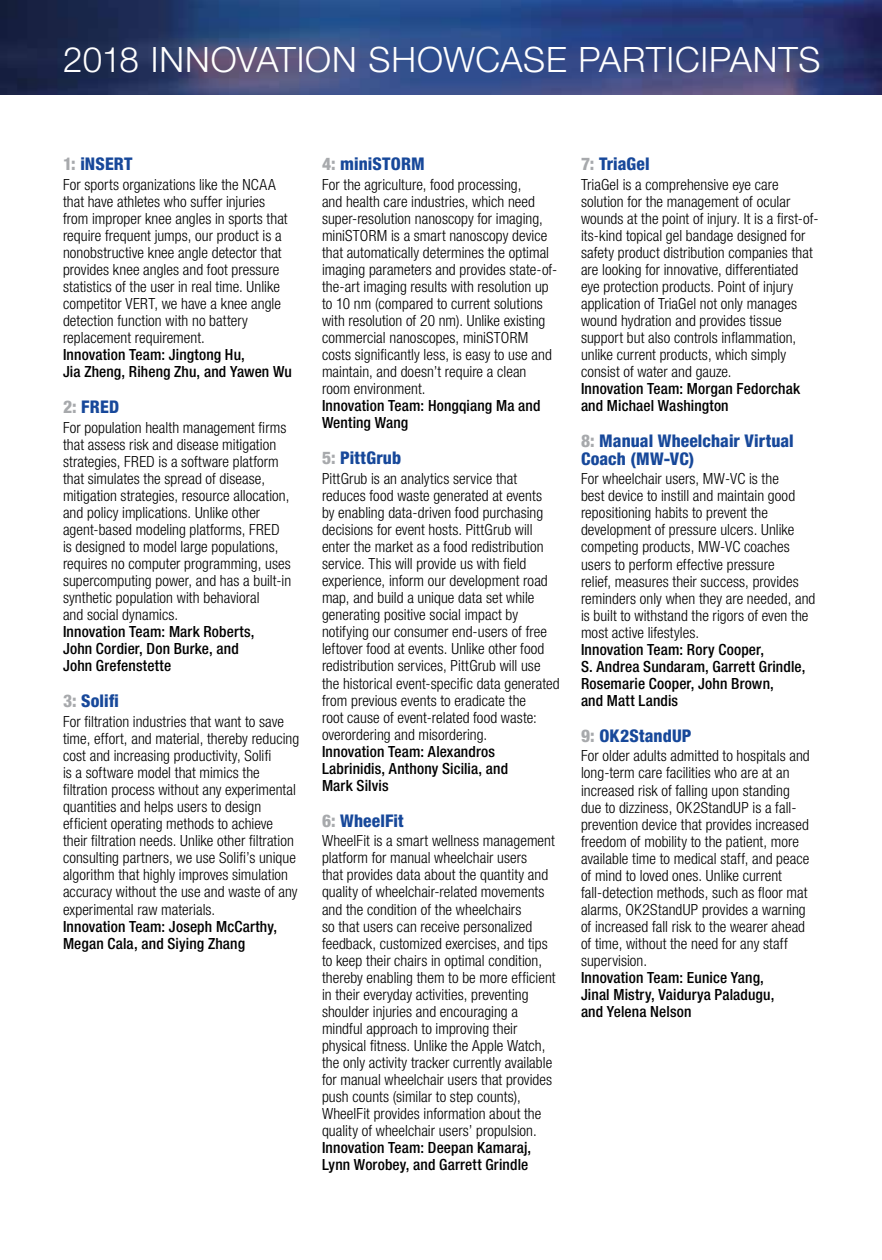
<style>
.page{position:relative;width:882px;height:1260px;background:#fff}
.page>*{position:absolute;margin:0;border:0;box-sizing:border-box;transform-origin:0 0}
.t1{font:300 35px "Helvetica Neue LT Pro";letter-spacing:.02em;color:#fff}
.t2{font:800 condensed 17.5px/17.5px "Helvetica Neue LT Pro";letter-spacing:.005em;color:#17489a}
.t3{font:300 condensed 15.4px/17.2px "Helvetica Neue LT Pro";letter-spacing:.005em;color:#000}
.t4{font:500 condensed 15.4px/17.2px "Helvetica Neue LT Pro";letter-spacing:.01em;color:#000}
.s1{color:#a7a9ac}
</style>
<div class="page">
<img style="left:0;top:0;width:882px;height:94px">
<h1 class="t1" style="left:63px;top:38px;width:759px">2018 INNOVATION SHOWCASE PARTICIPANTS</h1>
<p class="t2" style="left:63px;top:155px;width:71px"><span class="s1">1:</span> iNSERT</p>
<p class="t3" style="left:63px;top:175px;width:226px">For sports organizations like the NCAA that have athletes who suffer injuries from improper knee angles in sports that require frequent jumps, our product is a nonobstructive knee angle detector that provides knee angles and foot pressure statistics of the user in real time. Unlike competitor VERT, we have a knee angle detection function with no battery replacement requirement.</p>
<p class="t4" style="left:63px;top:346px;width:230px">Innovation Team: Jingtong Hu,<br>Jia Zheng, Riheng Zhu, and Yawen Wu</p>
<p class="t2" style="left:63px;top:398px;width:58px"><span class="s1">2:</span> FRED</p>
<p class="t3" style="left:63px;top:418px;width:230px">For population health management firms that assess risk and disease mitigation strategies, FRED is a software platform that simulates the spread of disease, mitigation strategies, resource allocation, and policy implications. Unlike other agent-based modeling platforms, FRED is designed to model large populations, requires no computer programming, uses supercomputing power, and has a built-in synthetic population with behavioral<br>and social dynamics.</p>
<p class="t4" style="left:63px;top:623px;width:193px">Innovation Team: Mark Roberts,<br>John Cordier, Don Burke, and<br>John Grefenstette</p>
<p class="t2" style="left:63px;top:692px;width:57px"><span class="s1">3:</span> Solifi</p>
<p class="t3" style="left:63px;top:713px;width:238px">For filtration industries that want to save time, effort, and material, thereby reducing cost and increasing productivity, Solifi<br>is a software model that mimics the filtration process without any experimental quantities and helps users to design efficient operating methods to achieve their filtration needs. Unlike other filtration consulting partners, we use Solifi’s unique algorithm that highly improves simulation accuracy without the use and waste of any experimental raw materials.</p>
<p class="t4" style="left:63px;top:917px;width:216px">Innovation Team: Joseph McCarthy,<br>Megan Cala, and Siying Zhang</p>
<p class="t2" style="left:322px;top:155px;width:104px"><span class="s1">4:</span> miniSTORM</p>
<p class="t3" style="left:322px;top:176px;width:237px">For the agriculture, food processing,<br>and health care industries, which need super-resolution nanoscopy for imaging, miniSTORM is a smart nanoscopy device that automatically determines the optimal imaging parameters and provides state-of&shy;the-art imaging results with resolution up to 10 nm (compared to current solutions with resolution of 20 nm). Unlike existing commercial nanoscopes, miniSTORM costs significantly less, is easy to use and maintain, and doesn’t require a clean room environment.</p>
<p class="t4" style="left:322px;top:397px;width:220px">Innovation Team: Hongqiang Ma and<br>Wenting Wang</p>
<p class="t2" style="left:322px;top:449px;width:81px"><span class="s1">5:</span> PittGrub</p>
<p class="t3" style="left:322px;top:470px;width:239px">PittGrub is an analytics service that reduces food waste generated at events<br>by enabling data-driven food purchasing decisions for event hosts. PittGrub will enter the market as a food redistribution service. This will provide us with field experience, inform our development road map, and build a unique data set while generating positive social impact by notifying our consumer end-users of free leftover food at events. Unlike other food redistribution services, PittGrub will use the historical event-specific data generated from previous events to eradicate the<br>root cause of event-related food waste: overordering and misordering.</p>
<p class="t4" style="left:322px;top:743px;width:188px">Innovation Team: Alexandros<br>Labrinidis, Anthony Sicilia, and<br>Mark Silvis</p>
<p class="t2" style="left:322px;top:811px;width:83px"><span class="s1">6:</span> WheelFit</p>
<p class="t3" style="left:322px;top:832px;width:235px">WheelFit is a smart wellness management platform for manual wheelchair users<br>that provides data about the quantity and quality of wheelchair-related movements and the condition of the wheelchairs<br>so that users can receive personalized feedback, customized exercises, and tips to keep their chairs in optimal condition, thereby enabling them to be more efficient in their everyday activities, preventing shoulder injuries and encouraging a mindful approach to improving their physical fitness. Unlike the Apple Watch, the only activity tracker currently available for manual wheelchair users that provides push counts (similar to step counts), WheelFit provides information about the quality of wheelchair users’ propulsion.</p>
<p class="t4" style="left:322px;top:1139px;width:211px">Innovation Team: Deepan Kamaraj,<br>Lynn Worobey, and Garrett Grindle</p>
<p class="t2" style="left:581px;top:155px;width:70px"><span class="s1">7:</span> TriaGel</p>
<p class="t3" style="left:581px;top:175px;width:239px">TriaGel is a comprehensive eye care solution for the management of ocular wounds at the point of injury. It is a first-of&shy;its-kind topical gel bandage designed for safety product distribution companies that are looking for innovative, differentiated eye protection products. Point of injury application of TriaGel not only manages wound hydration and provides tissue support but also controls inflammation, unlike current products, which simply consist of water and gauze.</p>
<p class="t4" style="left:581px;top:380px;width:221px">Innovation Team: Morgan Fedorchak and Michael Washington</p>
<p class="t2" style="left:581px;top:432px;width:214px"><span class="s1">8:</span> Manual Wheelchair Virtual<br>Coach (MW-VC)</p>
<p class="t3" style="left:581px;top:470px;width:236px">For wheelchair users, MW-VC is the<br>best device to instill and maintain good repositioning habits to prevent the development of pressure ulcers. Unlike competing products, MW-VC coaches users to perform effective pressure<br>relief, measures their success, provides reminders only when they are needed, and is built to withstand the rigors of even the most active lifestyles.</p>
<p class="t4" style="left:581px;top:641px;width:226px">Innovation Team: Rory Cooper,<br>S. Andrea Sundaram, Garrett Grindle,<br>Rosemarie Cooper, John Brown,<br>and Matt Landis</p>
<p class="t2" style="left:581px;top:727px;width:112px"><span class="s1">9:</span> OK2StandUP</p>
<p class="t3" style="left:581px;top:747px;width:230px">For older adults admitted to hospitals and long-term care facilities who are at an increased risk of falling upon standing due to dizziness, OK2StandUP is a fall&shy;prevention device that provides increased freedom of mobility to the patient, more available time to medical staff, and peace of mind to loved ones. Unlike current fall-detection methods, such as floor mat alarms, OK2StandUP provides a warning of increased fall risk to the wearer ahead of time, without the need for any staff supervision.</p>
<p class="t4" style="left:581px;top:969px;width:195px">Innovation Team: Eunice Yang,<br>Jinal Mistry, Vaidurya Paladugu, and Yelena Nelson</p>
</div>
